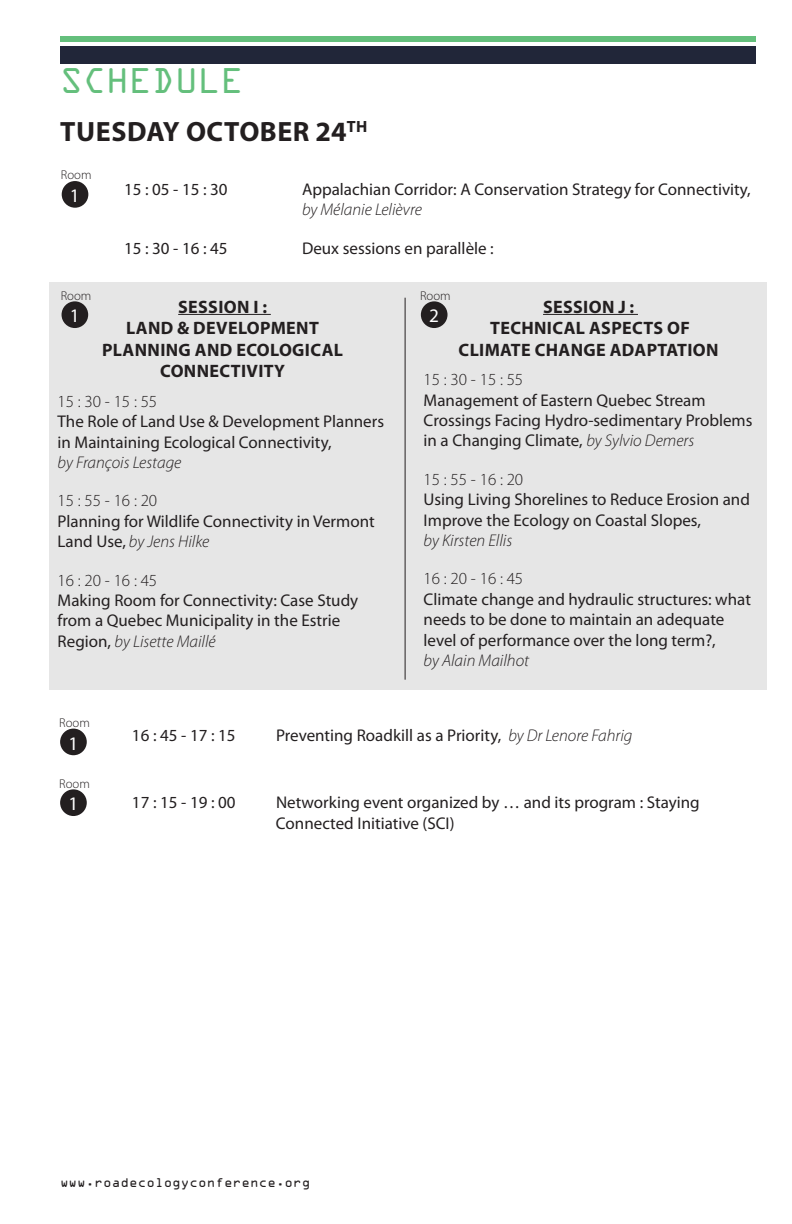
<style>
.page{position:relative;width:792px;height:1224px;background:#fff}
.page>*{position:absolute;margin:0;border:0;box-sizing:border-box;transform-origin:0 0}
.t1{font:38px "OCRA Extended";color:#64bf7c}
.t2{font:700 28px "Myriad Pro";letter-spacing:.02em;color:#231f20}
.texte-prog{font:19.2px "Myriad Pro";color:#fff}
.session{font:700 18px/21.6px "Myriad Pro";letter-spacing:.02em;color:#231f20;text-align:center}
.texte-prog-2{font:17px/20.4px "Myriad Pro";color:#231f20}
.salle{font:300 12.8px "Myriad Pro";color:#231f20}
.t3{font:12px "OCRA Std";color:#231f20}
.s1{font-weight:300;font-style:italic}
.s2{font-weight:300}
</style>
<div class="page">
<div style="left:60px;top:36px;width:696px;height:6px;background:#64bf7c"></div>
<div style="left:60px;top:46px;width:696px;height:18px;background:#212639"></div>
<div style="left:49px;top:282px;width:718px;height:408px;background:#e6e6e6"></div>
<hr style="left:178px;top:314px;width:93px;height:1px;background:#231f20">
<hr style="left:543px;top:314px;width:95px;height:1px;background:#231f20">
<hr style="left:405px;top:298px;width:1px;height:382px;background:#231f20">
<div style="left:62px;top:301px;width:26px;height:27px;background:#231f20;border-radius:50%"></div>
<div style="left:60px;top:729px;width:27px;height:26px;background:#231f20;border-radius:50%"></div>
<div style="left:60px;top:789px;width:27px;height:27px;background:#231f20;border-radius:50%"></div>
<div style="left:421px;top:301px;width:27px;height:27px;background:#231f20;border-radius:50%"></div>
<div style="left:62px;top:181px;width:26px;height:27px;background:#231f20;border-radius:50%"></div>
<p class="t1" style="left:60px;top:60px;width:185px">SCHEDULE</p>
<p class="t2" style="left:60px;top:113px;width:308px">TUESDAY OCTOBER 24<sup>TH</sup></p>
<p class="salle" style="left:61px;top:167px;width:32px">Room</p>
<p class="texte-prog" style="left:70px;top:184px;width:11px">1</p>
<p class="texte-prog-2" style="left:124px;top:179px;width:105px">15 : 05 - 15 : 30</p>
<p class="texte-prog-2" style="left:302px;top:179px;width:450px">Appalachian Corridor: A Conservation Strategy for Connectivity, <span class="s1">by Mélanie Lelièvre</span></p>
<p class="texte-prog-2" style="left:124px;top:238px;width:105px">15 : 30 - 16 : 45</p>
<p class="texte-prog-2" style="left:302px;top:238px;width:193px">Deux sessions en parallèle :</p>
<p class="salle" style="left:61px;top:288px;width:32px">Room</p>
<p class="session" style="left:102px;top:295px;width:242px">SESSION I :<br>LAND &amp; DEVELOPMENT<br>PLANNING AND ECOLOGICAL<br>CONNECTIVITY</p>
<p class="texte-prog-2" style="left:58px;top:391px;width:328px"><span class="s2">15 : 30 - 15 : 55<br></span>The Role of Land Use &amp; Development Planners in Maintaining Ecological Connectivity,<br><span class="s1">by François Lestage</span></p>
<p class="texte-prog-2" style="left:58px;top:490px;width:319px"><span class="s2">15 : 55 - 16 : 20<br></span>Planning for Wildlife Connectivity in Vermont<br>Land Use, <span class="s1">by Jens Hilke</span></p>
<p class="texte-prog-2" style="left:58px;top:569px;width:302px"><span class="s2">16 : 20 - 16 : 45<br></span>Making Room for Connectivity: Case Study from a Quebec Municipality in the Estrie<br>Region, <span class="s1">by Lisette Maillé</span></p>
<p class="texte-prog" style="left:70px;top:304px;width:11px">1</p>
<p class="salle" style="left:420px;top:288px;width:32px">Room</p>
<p class="session" style="left:459px;top:295px;width:261px">SESSION J :<br>TECHNICAL ASPECTS OF<br>CLIMATE CHANGE ADAPTATION</p>
<p class="texte-prog-2" style="left:424px;top:369px;width:330px"><span class="s2">15 : 30 - 15 : 55<br></span>Management of Eastern Quebec Stream Crossings Facing Hydro-sedimentary Problems in a Changing Climate, <span class="s1">by Sylvio Demers</span></p>
<p class="texte-prog-2" style="left:424px;top:469px;width:328px"><span class="s2">15 : 55 - 16 : 20<br></span>Using Living Shorelines to Reduce Erosion and<br>Improve the Ecology on Coastal Slopes,<br><span class="s1">by Kirsten Ellis</span></p>
<p class="texte-prog-2" style="left:424px;top:568px;width:329px"><span class="s2">16 : 20 - 16 : 45<br></span>Climate change and hydraulic structures: what needs to be done to maintain an adequate level of performance over the long term?,<br><span class="s1">by Alain Mailhot</span></p>
<p class="texte-prog" style="left:429px;top:304px;width:11px">2</p>
<p class="salle" style="left:59px;top:715px;width:32px">Room</p>
<p class="texte-prog" style="left:68px;top:731px;width:11px">1</p>
<p class="salle" style="left:59px;top:776px;width:32px">Room</p>
<p class="texte-prog" style="left:68px;top:792px;width:11px">1</p>
<p class="texte-prog-2" style="left:132px;top:725px;width:105px">16 : 45 - 17 : 15</p>
<p class="texte-prog-2" style="left:276px;top:725px;width:358px">Preventing Roadkill as a Priority, <span class="s1">by Dr Lenore Fahrig</span></p>
<p class="texte-prog-2" style="left:132px;top:792px;width:105px">17 : 15 - 19 : 00</p>
<p class="texte-prog-2" style="left:276px;top:792px;width:425px">Networking event organized by … and its program : Staying<br>Connected Initiative (SCI)</p>
<p class="t3" style="left:60px;top:1177px;width:252px">www.roadecologyconference.org</p>
</div>
